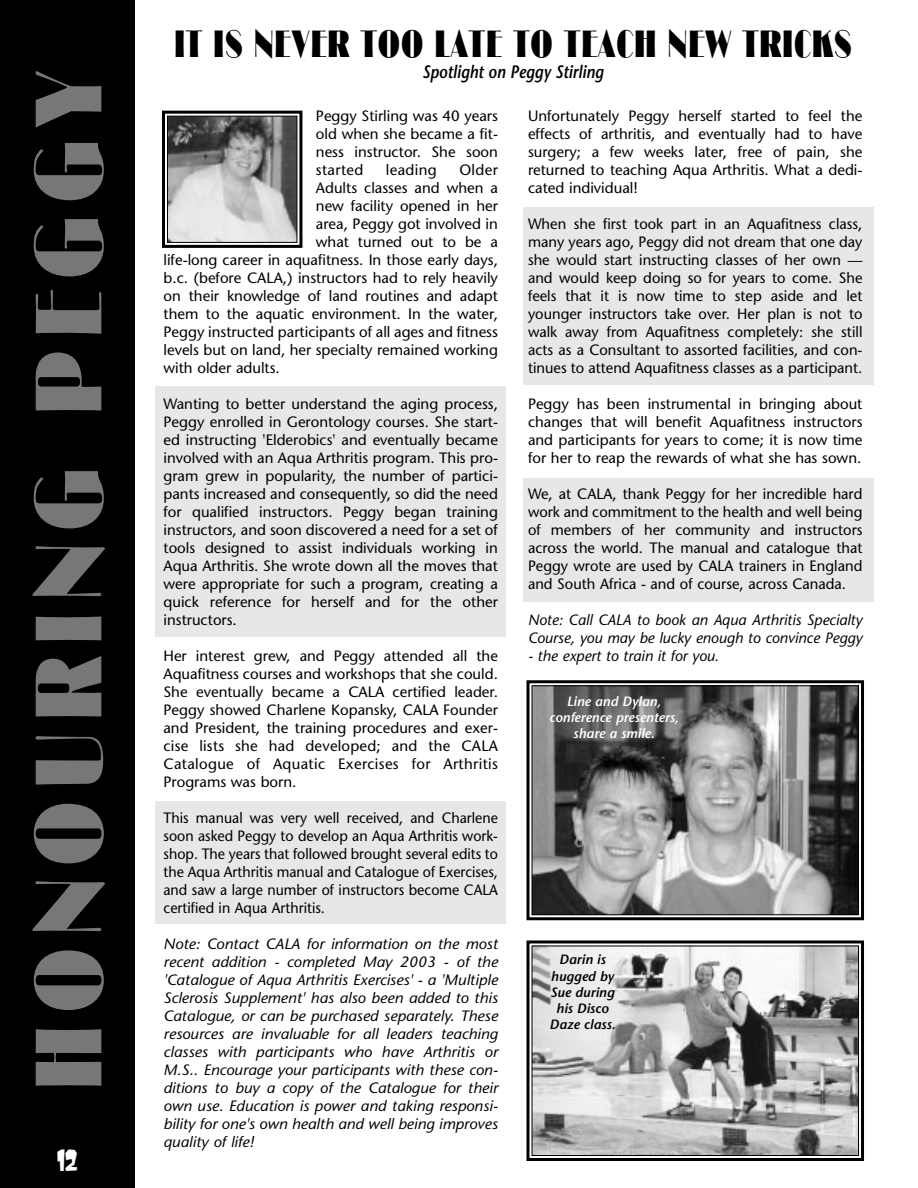
<style>
.page{position:relative;width:918px;height:1188px;background:#fff}
.page>*{position:absolute;margin:0;border:0;box-sizing:border-box;transform-origin:0 0}
.t1{font:89.25px "Cg Broadway";letter-spacing:.12em;color:#777}
.t2{font:36px "Cg Broadway";letter-spacing:.01em;color:#000;scale:.85 1}
.t3{font:27px "Kerouac";color:#fff}
.t4{font:italic 600 18px "Stone Sans";color:#000;scale:.85 1}
.t5{font:15px/18px "Stone Sans";color:#000;text-align:justify}
.t6{font:italic 15px/18px "Stone Sans";color:#000;text-align:justify;scale:1.05 1}
.t7{font:15px/18px "Stone Sans";color:#000;text-align:justify;scale:.95 1}
.t8{font:italic 15px/18px "Stone Sans";color:#000}
.t9{font:15px "Stone Sans";letter-spacing:.025em;color:#000}
.t10{font:italic 600 13.5px/16.2px "Stone Sans";color:#fff;text-align:center}
.t11{font:italic 600 13.5px/16.2px "Stone Sans";color:#000;text-align:center}
</style>
<div class="page">
<div style="left:523px;top:478px;width:351px;height:124px;background:#e7e7e7"></div>
<div style="left:523px;top:207px;width:351px;height:177px;background:#e7e7e7"></div>
<div style="left:155px;top:386px;width:351px;height:251px;background:#e7e7e7"></div>
<div style="left:155px;top:801px;width:351px;height:122px;background:#e7e7e7"></div>
<div style="left:0;top:0;width:135px;height:1188px;background:#000"></div>
<img style="left:169px;top:118px;width:126px;height:123px">
<div style="left:163px;top:112px;width:138px;height:134px;border:4px solid #fff"></div>
<div style="left:162px;top:111px;width:140px;height:137px;border:3px solid #000"></div>
<div style="left:167px;top:116px;width:130px;height:127px;border:1px solid #000"></div>
<img style="left:534px;top:687px;width:323px;height:226px">
<div style="left:526px;top:680px;width:338px;height:240px;border:3px solid #000"></div>
<div style="left:532px;top:685px;width:327px;height:230px;border:1px solid #000"></div>
<img style="left:534px;top:947px;width:323px;height:207px">
<div style="left:526px;top:940px;width:338px;height:221px;border:3px solid #000"></div>
<div style="left:532px;top:945px;width:327px;height:211px;border:1px solid #000"></div>
<h1 class="t1" style="left:31px;top:1090px;width:1021px;rotate:-90deg">HONOURING PEGGY</h1>
<h3 class="t3" style="left:57px;top:1149px;width:22px">12</h3>
<h2 class="t2" style="left:174px;top:29px;width:799px">IT IS NEVER TOO LATE TO TEACH NEW TRICKS</h2>
<p class="t4" style="left:422px;top:65px;width:215px">Spotlight on Peggy Stirling</p>
<p class="t5" style="left:316px;top:108px;width:184px">Peggy Stirling was 40 years old when she became a fit&shy;ness instructor. She soon started</p>
<p class="t9" style="left:386px;top:163px;width:52px">leading</p>
<p class="t5" style="left:459px;top:162px;width:40px">Older</p>
<p class="t5" style="left:316px;top:180px;width:184px">Adults classes and when a</p>
<p class="t5" style="left:316px;top:198px;width:184px">new facility opened in her</p>
<p class="t5" style="left:316px;top:216px;width:184px">area, Peggy got involved in</p>
<p class="t5" style="left:316px;top:234px;width:184px">what turned out to be a</p>
<p class="t5" style="left:164px;top:252px;width:336px">life-long career in aquafitness. In those early days,</p>
<p class="t5" style="left:164px;top:270px;width:336px">b.c. (before CALA,) instructors had to rely heavily</p>
<p class="t5" style="left:164px;top:288px;width:336px">on their knowledge of land routines and adapt</p>
<p class="t5" style="left:164px;top:306px;width:336px">them to the aquatic environment. In the water,</p>
<p class="t5" style="left:164px;top:324px;width:336px">Peggy instructed participants of all ages and fitness</p>
<p class="t5" style="left:164px;top:342px;width:336px">levels but on land, her specialty remained working</p>
<p class="t5" style="left:164px;top:360px;width:118px">with older adults.</p>
<p class="t5" style="left:164px;top:396px;width:336px">Wanting to better understand the aging process, Peggy enrolled in Gerontology courses. She start&shy;ed instructing 'Elderobics' and eventually became involved with an Aqua Arthritis program. This pro&shy;gram grew in popularity, the number of partici&shy;pants increased and consequently, so did the need for qualified instructors. Peggy began training instructors, and soon discovered a need for a set of tools designed to assist individuals working in Aqua Arthritis. She wrote down all the moves that were appropriate for such a program, creating a quick reference for herself and for the other instructors.</p>
<p class="t5" style="left:164px;top:648px;width:336px">Her interest grew, and Peggy attended all the Aquafitness courses and workshops that she could.<br>She eventually became a CALA certified leader.<br>Peggy showed Charlene Kopansky, CALA Founder and President, the training procedures and exer&shy;cise lists she had developed; and the CALA Catalogue of Aquatic Exercises for Arthritis Programs was born.</p>
<p class="t7" style="left:164px;top:810px;width:354px">This manual was very well received, and Charlene soon asked Peggy to develop an Aqua Arthritis work&shy;shop. The years that followed brought several edits to the Aqua Arthritis manual and Catalogue of Exercises, and saw a large number of instructors become CALA certified in Aqua Arthritis.</p>
<p class="t6" style="left:164px;top:936px;width:320px">Note: Contact CALA for information on the most recent addition - completed May 2003 - of the 'Catalogue of Aqua Arthritis Exercises' - a 'Multiple Sclerosis Supplement' has also been added to this Catalogue, or can be purchased separately. These resources are invaluable for all leaders teaching classes with participants who have Arthritis or M.S.. Encourage your participants with these con&shy;ditions to buy a copy of the Catalogue for their own use. Education is power and taking responsi&shy;bility for one's own health and well being improves quality of life!</p>
<p class="t5" style="left:528px;top:108px;width:336px">Unfortunately Peggy herself started to feel the effects of arthritis, and eventually had to have surgery; a few weeks later, free of pain, she returned to teaching Aqua Arthritis. What a dedi&shy;cated individual!</p>
<p class="t5" style="left:528px;top:216px;width:336px">When she first took part in an Aquafitness class, many years ago, Peggy did not dream that one day she would start instructing classes of her own — and would keep doing so for years to come. She feels that it is now time to step aside and let younger instructors take over. Her plan is not to walk away from Aquafitness completely: she still acts as a Consultant to assorted facilities, and con&shy;tinues to attend Aquafitness classes as a participant.</p>
<p class="t5" style="left:528px;top:396px;width:336px">Peggy has been instrumental in bringing about changes that will benefit Aquafitness instructors and participants for years to come; it is now time for her to reap the rewards of what she has sown.</p>
<p class="t5" style="left:528px;top:486px;width:336px">We, at CALA, thank Peggy for her incredible hard work and commitment to the health and well being of members of her community and instructors across the world. The manual and catalogue that Peggy wrote are used by CALA trainers in England and South Africa - and of course, across Canada.</p>
<p class="t8" style="left:528px;top:612px;width:336px">Note: Call CALA to book an Aqua Arthritis Specialty<br>Course, you may be lucky enough to convince Peggy</p>
<p class="t8" style="left:528px;top:648px;width:193px">- the expert to train it for you.</p>
<p class="t10" style="left:549px;top:695px;width:131px">Line and Dylan, conference presenters, share a smile.</p>
<p class="t11" style="left:550px;top:953px;width:67px">Darin is hugged by<br>Sue during his Disco<br>Daze class.</p>
</div>
